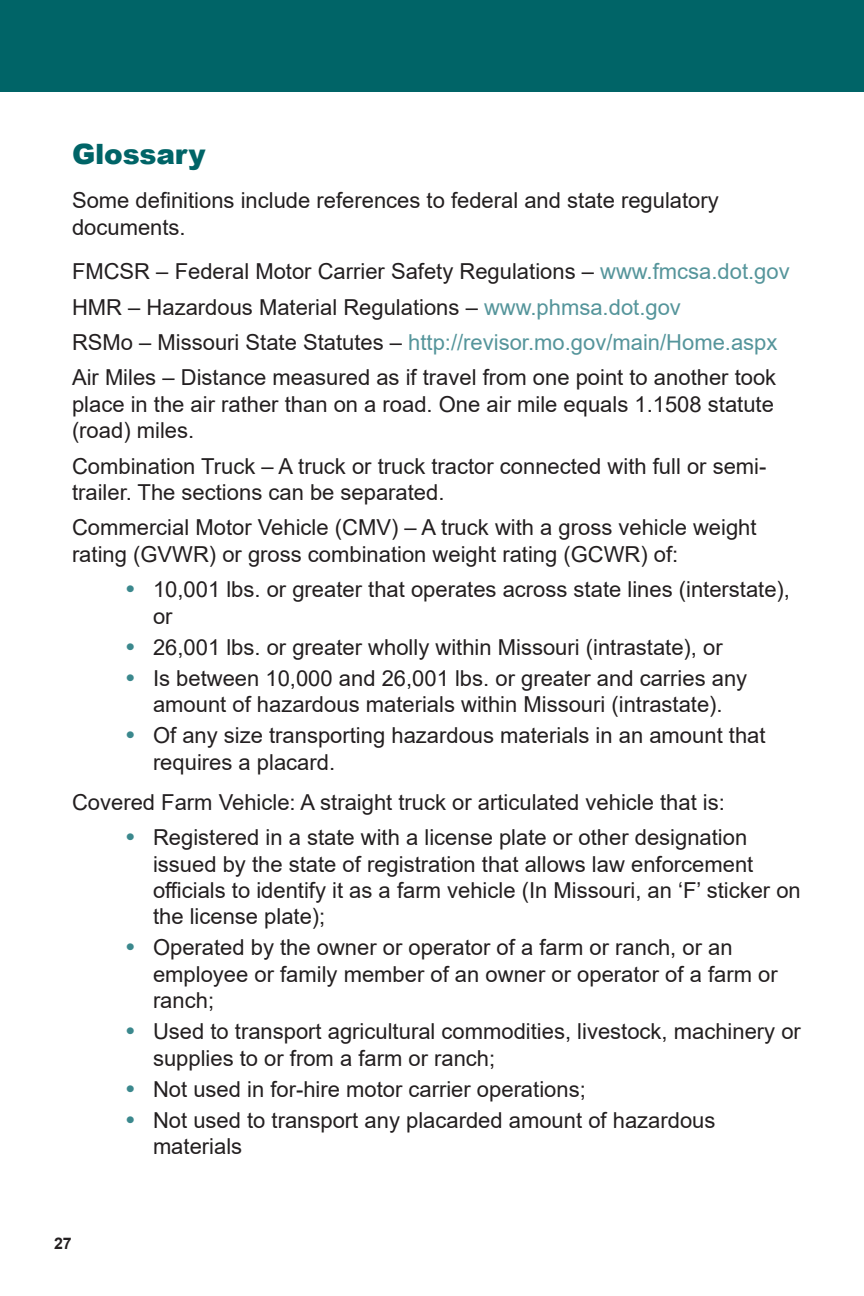
<style>
.page{position:relative;width:864px;height:1296px;background:#fff}
.page>*{position:absolute;margin:0;border:0;box-sizing:border-box;transform-origin:0 0}
.TITLES{font:900 28px "Arial";letter-spacing:-.005em;color:#006467}
.t1{font:22px/26.4px "Arial";color:#231f20}
.t2{font:22px "Arial";color:#55959b}
.t3{font:700 16px "Arial";color:#231f20}
.s1{color:#55959b}
.s2{color:#231f20}
.s3{font-weight:700;font-size:24px;color:#3b888d}
</style>
<div class="page">
<div style="left:0;top:0;width:864px;height:92px;background:#006467"></div>
<p class="TITLES" style="left:72px;top:134px;width:135px">Glossary</p>
<p class="t1" style="left:72px;top:187px;width:648px">Some definitions include references to federal and state regulatory documents.</p>
<p class="t1" style="left:72px;top:258px;width:719px">FMCSR – Federal Motor Carrier Safety Regulations – <span class="s1">www.fmcsa.dot.gov</span></p>
<p class="t1" style="left:72px;top:294px;width:610px">HMR – Hazardous Material Regulations – <span class="s1">www.phmsa.dot.gov</span></p>
<p class="t2" style="left:72px;top:327px;width:707px"><span class="s2">RSMo – Missouri State Statutes –</span> http://revisor.mo.gov/main/Home.aspx</p>
<p class="t1" style="left:72px;top:364px;width:706px;text-align:justify">Air Miles – Distance measured as if travel from one point to another took place in the air rather than on a road. One air mile equals 1.1508 statute (road) miles.</p>
<p class="t1" style="left:72px;top:453px;width:696px">Combination Truck – A truck or truck tractor connected with full or semi&shy;trailer. The sections can be separated.</p>
<p class="t1" style="left:72px;top:514px;width:686px">Commercial Motor Vehicle (CMV) – A truck with a gross vehicle weight rating (GVWR) or gross combination weight rating (GCWR) of:</p>
<p class="t1" style="left:153px;top:576px;width:639px;text-indent:-27px"><span class="s3">•</span> 10,001 lbs. or greater that operates across state lines (interstate), or</p>
<p class="t1" style="left:126px;top:634px;width:598px"><span class="s3">•</span> 26,001 lbs. or greater wholly within Missouri (intrastate), or</p>
<p class="t1" style="left:126px;top:665px;width:623px;text-align:center"><span class="s3">•</span> Is between 10,000 and 26,001 lbs. or greater and carries any amount of hazardous materials within Missouri (intrastate).</p>
<p class="t1" style="left:153px;top:722px;width:614px;text-indent:-27px"><span class="s3">•</span> Of any size transporting hazardous materials in an amount that requires a placard.</p>
<p class="t1" style="left:72px;top:789px;width:654px">Covered Farm Vehicle: A straight truck or articulated vehicle that is:</p>
<p class="t1" style="left:153px;top:824px;width:649px;text-indent:-27px"><span class="s3">•</span> Registered in a state with a license plate or other designation issued by the state of registration that allows law enforcement officials to identify it as a farm vehicle (In Missouri, an ‘F’ sticker on the license plate);</p>
<p class="t1" style="left:153px;top:934px;width:626px;text-indent:-27px"><span class="s3">•</span> Operated by the owner or operator of a farm or ranch, or an employee or family member of an owner or operator of a farm or ranch;</p>
<p class="t1" style="left:153px;top:1018px;width:649px;text-indent:-27px"><span class="s3">•</span> Used to transport agricultural commodities, livestock, machinery or supplies to or from a farm or ranch;</p>
<p class="t1" style="left:126px;top:1076px;width:461px"><span class="s3">•</span> Not used in for-hire motor carrier operations;</p>
<p class="t1" style="left:153px;top:1107px;width:564px;text-indent:-27px"><span class="s3">•</span> Not used to transport any placarded amount of hazardous materials</p>
<p class="t3" style="left:54px;top:1232px;width:19px">27</p>
</div>
